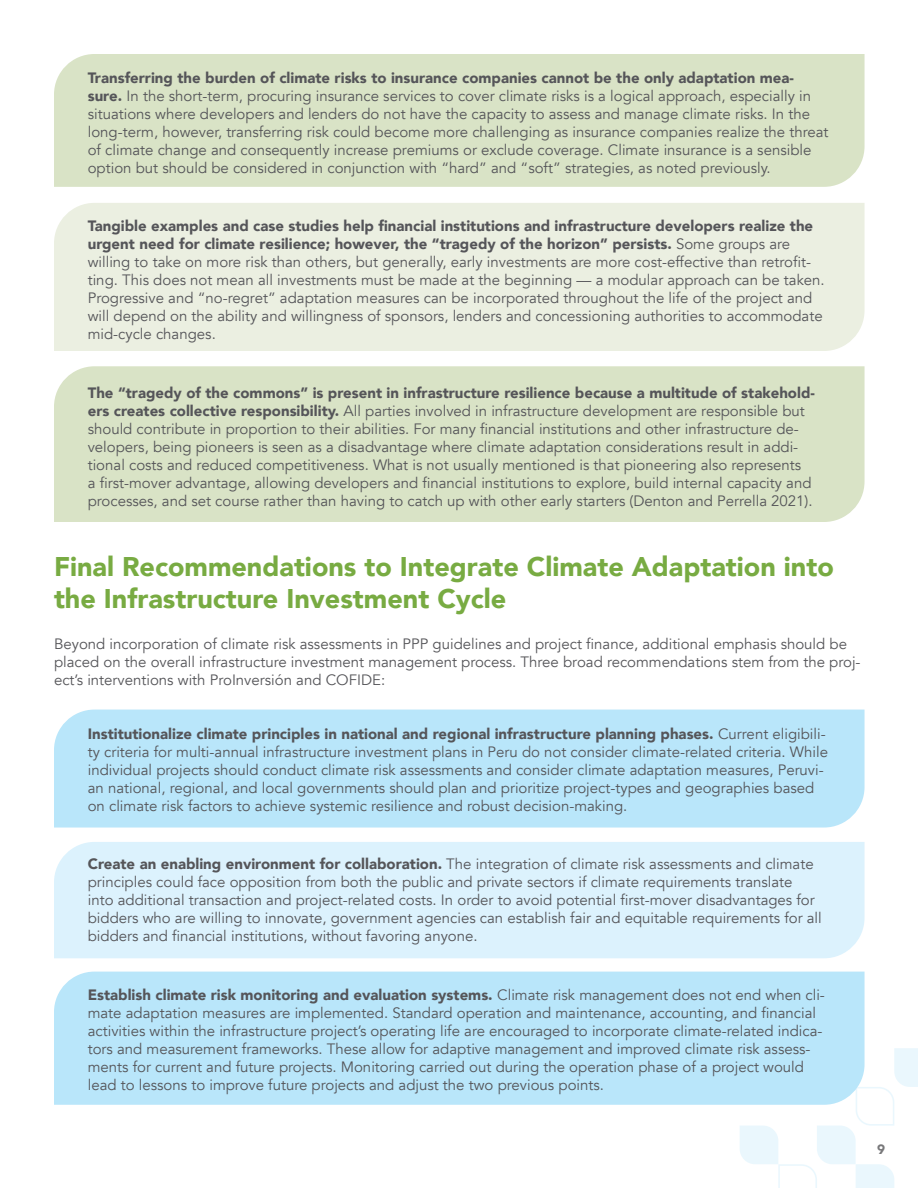
<style>
.page{position:relative;width:918px;height:1188px;background:#fff}
.page>*{position:absolute;margin:0;border:0;box-sizing:border-box;transform-origin:0 0}
.t1{font:900 27px/32.4px "Avenir";color:#78ab42}
.t2{font:15px/18px "Avenir";color:#555559}
.t3{font:900 13.5px "Avenir";color:#78787a}
.s1{font-weight:900}
</style>
<div class="page">
<svg style="left:740px;top:1048px;width:178px;height:140px"></svg>
<div style="left:54px;top:203px;width:811px;height:148px;background:#ebefe1"></div>
<div style="left:54px;top:842px;width:811px;height:116px;background:#dcf2fd"></div>
<div style="left:54px;top:54px;width:811px;height:133px;background:#d9e3c6"></div>
<div style="left:54px;top:710px;width:811px;height:118px;background:#b9e6fa"></div>
<div style="left:54px;top:366px;width:811px;height:156px;background:#d9e3c6"></div>
<div style="left:54px;top:972px;width:811px;height:133px;background:#b9e6fa"></div>
<p class="t2" style="left:88px;top:69px;width:742px"><span class="s1">Transferring the burden of climate risks to insurance companies cannot be the only adaptation mea&shy;sure.</span> In the short-term, procuring insurance services to cover climate risks is a logical approach, especially in situations where developers and lenders do not have the capacity to assess and manage climate risks. In the long-term, however, transferring risk could become more challenging as insurance companies realize the threat of climate change and consequently increase premiums or exclude coverage. Climate insurance is a sensible option but should be considered in conjunction with “hard” and “soft” strategies, as noted previously.</p>
<p class="t2" style="left:88px;top:217px;width:739px"><span class="s1">Tangible examples and case studies help financial institutions and infrastructure developers realize the urgent need for climate resilience; however, the “tragedy of the horizon” persists.</span> Some groups are willing to take on more risk than others, but generally, early investments are more cost-effective than retrofit&shy;ting. This does not mean all investments must be made at the beginning — a modular approach can be taken.<br>Progressive and “no-regret” adaptation measures can be incorporated throughout the life of the project and will depend on the ability and willingness of sponsors, lenders and concessioning authorities to accommodate mid-cycle changes.</p>
<p class="t2" style="left:88px;top:384px;width:729px"><span class="s1">The “tragedy of the commons” is present in infrastructure resilience because a multitude of stakehold&shy;ers creates collective responsibility.</span> All parties involved in infrastructure development are responsible but should contribute in proportion to their abilities. For many financial institutions and other infrastructure de&shy;velopers, being pioneers is seen as a disadvantage where climate adaptation considerations result in addi&shy;tional costs and reduced competitiveness. What is not usually mentioned is that pioneering also represents<br>a first-mover advantage, allowing developers and financial institutions to explore, build internal capacity and processes, and set course rather than having to catch up with other early starters (Denton and Perrella 2021).</p>
<h1 class="t1" style="left:54px;top:550px;width:781px">Final Recommendations to Integrate Climate Adaptation into the Infrastructure Investment Cycle</h1>
<p class="t2" style="left:54px;top:635px;width:808px">Beyond incorporation of climate risk assessments in PPP guidelines and project finance, additional emphasis should be placed on the overall infrastructure investment management process. Three broad recommendations stem from the proj&shy;ect’s interventions with ProInversión and COFIDE:</p>
<p class="t2" style="left:88px;top:725px;width:742px"><span class="s1">Institutionalize climate principles in national and regional infrastructure planning phases.</span> Current eligibili&shy;ty criteria for multi-annual infrastructure investment plans in Peru do not consider climate-related criteria. While individual projects should conduct climate risk assessments and consider climate adaptation measures, Peruvi&shy;an national, regional, and local governments should plan and prioritize project-types and geographies based on climate risk factors to achieve systemic resilience and robust decision-making.</p>
<p class="t2" style="left:88px;top:855px;width:736px"><span class="s1">Create an enabling environment for collaboration.</span> The integration of climate risk assessments and climate principles could face opposition from both the public and private sectors if climate requirements translate into additional transaction and project-related costs. In order to avoid potential first-mover disadvantages for bidders who are willing to innovate, government agencies can establish fair and equitable requirements for all bidders and financial institutions, without favoring anyone.</p>
<p class="t2" style="left:88px;top:986px;width:739px"><span class="s1">Establish climate risk monitoring and evaluation systems.</span> Climate risk management does not end when cli&shy;mate adaptation measures are implemented. Standard operation and maintenance, accounting, and financial activities within the infrastructure project’s operating life are encouraged to incorporate climate-related indica&shy;tors and measurement frameworks. These allow for adaptive management and improved climate risk assess&shy;ments for current and future projects. Monitoring carried out during the operation phase of a project would lead to lessons to improve future projects and adjust the two previous points.</p>
<p class="t3" style="left:877px;top:1138px;width:9px">9</p>
</div>
